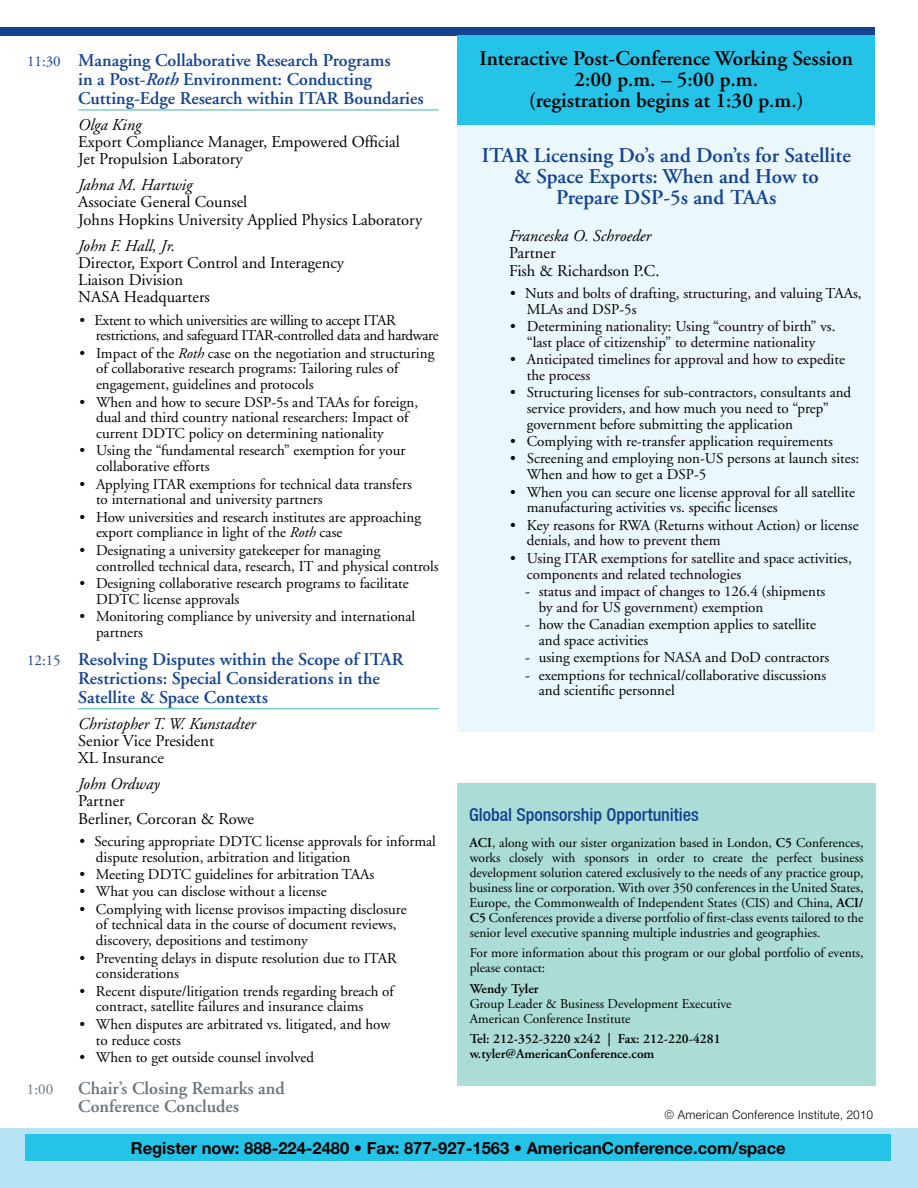
<style>
.page{position:relative;width:918px;height:1188px;background:#fff}
.page>*{position:absolute;margin:0;border:0;box-sizing:border-box;transform-origin:0 0}
.t1{font:600 21px/21px "Adobe Garamond";color:#000;text-align:center}
.t2{font:600 21px/21px "Adobe Garamond";color:#144391;text-align:center}
.t3{font:600 18px/18.8px "Adobe Garamond";color:#144391}
.t4{font:600 18px/18.8px "Adobe Garamond";color:#6a737b}
.t5{font:500 condensed 18px "Helvetica Neue";color:#144391}
.t6{font:16.5px/17.2px "Adobe Garamond";color:#000}
.t7{font:italic 16.5px "Adobe Garamond";color:#000}
.t8{font:700 16.5px "Helvetica Neue";color:#000}
.t9{font:15px/15.8px "Adobe Garamond";color:#000}
.t10{font:15px/15.8px "Adobe Garamond";letter-spacing:-.02em;color:#000}
.t11{font:15px "Adobe Garamond";color:#6a737b}
.t12{font:13.5px/15px "Adobe Garamond";color:#000}
.t13{font:600 13.5px/15px "Adobe Garamond";color:#000}
.t14{font:300 12px "Helvetica";color:#000}
.s1{font-weight:400;font-size:15px}
.s2{font-style:italic}
.s3{font-weight:600}
</style>
<div class="page">
<div style="left:457px;top:124px;width:418px;height:607px;background:#eaf7fc"></div>
<div style="left:457px;top:783px;width:419px;height:302px;background:#abdcd6"></div>
<div style="left:1px;top:1129px;width:917px;height:59px;background:#b7e4f4"></div>
<div style="left:26px;top:1134px;width:865px;height:27px;background:#25c3e8"></div>
<hr style="left:78px;top:109px;width:361px;height:2px;background:#4fc1b4">
<hr style="left:78px;top:708px;width:361px;height:1px;background:#4fc1b4">
<div style="left:0;top:27px;width:875px;height:8px;background:#144391"></div>
<div style="left:457px;top:35px;width:418px;height:90px;background:#25c3e8"></div>
<h1 class="t1" style="left:480px;top:48px;width:375px">Interactive Post-Conference Working Session<br>2:00 p.m. – 5:00 p.m.<br>(registration begins at 1:30 p.m.)</h1>
<h1 class="t2" style="left:482px;top:145px;width:371px">ITAR Licensing Do’s and Don’ts for Satellite &amp; Space Exports: When and How to<br>Prepare DSP-5s and TAAs</h1>
<p class="t7" style="left:509px;top:227px;width:144px">Franceska O. Schroeder</p>
<p class="t6" style="left:509px;top:245px;width:152px">Partner<br>Fish &amp; Richardson P.C.</p>
<p class="t9" style="left:527px;top:286px;width:336px;text-indent:-17px">• Nuts and bolts of drafting, structuring, and valuing TAAs,<br>MLAs and DSP-5s</p>
<p class="t9" style="left:510px;top:319px;width:327px;text-align:center">• Determining nationality: Using “country of birth” vs. “last place of citizenship” to determine nationality</p>
<p class="t9" style="left:527px;top:352px;width:320px;text-indent:-16px">• Anticipated timelines for approval and how to expedite the process</p>
<p class="t9" style="left:527px;top:385px;width:326px;text-indent:-17px">• Structuring licenses for sub-contractors, consultants and service providers, and how much you need to “prep” government before submitting the application</p>
<p class="t9" style="left:510px;top:434px;width:324px">• Complying with re-transfer application requirements</p>
<p class="t9" style="left:527px;top:451px;width:334px;text-indent:-17px">• Screening and employing non-US persons at launch sites:<br>When and how to get a DSP-5</p>
<p class="t9" style="left:527px;top:484px;width:330px;text-indent:-17px">• When you can secure one license approval for all satellite manufacturing activities vs. specific licenses</p>
<p class="t9" style="left:527px;top:517px;width:333px;text-indent:-17px">• Key reasons for RWA (Returns without Action) or license denials, and how to prevent them</p>
<p class="t9" style="left:527px;top:551px;width:327px;text-indent:-17px">• Using ITAR exemptions for satellite and space activities, components and related technologies</p>
<p class="t9" style="left:539px;top:584px;width:288px;text-indent:-14px">- status and impact of changes to 126.4 (shipments by and for US government) exemption</p>
<p class="t9" style="left:539px;top:617px;width:279px;text-indent:-13px">- how the Canadian exemption applies to satellite and space activities</p>
<p class="t9" style="left:525px;top:650px;width:306px">- using exemptions for NASA and DoD contractors</p>
<p class="t9" style="left:539px;top:667px;width:289px;text-indent:-14px">- exemptions for technical/collaborative discussions and scientific personnel</p>
<p class="t3" style="left:78px;top:52px;width:347px;text-indent:-51px"><span class="s1">11:30</span> Managing Collaborative Research Programs<br>in a Post-<span class="s2">Roth</span> Environment: Conducting<br>Cutting-Edge Research within ITAR Boundaries</p>
<p class="t7" style="left:78px;top:116px;width:65px">Olga King</p>
<p class="t6" style="left:78px;top:134px;width:323px">Export Compliance Manager, Empowered Official<br>Jet Propulsion Laboratory</p>
<p class="t7" style="left:78px;top:176px;width:116px">Jahna M. Hartwig</p>
<p class="t6" style="left:78px;top:194px;width:345px">Associate General Counsel<br>Johns Hopkins University Applied Physics Laboratory</p>
<p class="t7" style="left:78px;top:237px;width:98px">John F. Hall, Jr.</p>
<p class="t6" style="left:78px;top:254px;width:267px">Director, Export Control and Interagency<br>Liaison Division<br>NASA Headquarters</p>
<p class="t10" style="left:96px;top:312px;width:344px;text-indent:-16px">• Extent to which universities are willing to accept ITAR restrictions, and safeguard ITAR-controlled data and hardware</p>
<p class="t9" style="left:96px;top:346px;width:340px;text-indent:-17px">• Impact of the <span class="s2">Roth</span> case on the negotiation and structuring of collaborative research programs: Tailoring rules of engagement, guidelines and protocols</p>
<p class="t9" style="left:96px;top:394px;width:324px;text-indent:-16px">• When and how to secure DSP-5s and TAAs for foreign, dual and third country national researchers: Impact of current DDTC policy on determining nationality</p>
<p class="t9" style="left:96px;top:443px;width:311px;text-indent:-17px">• Using the “fundamental research” exemption for your collaborative efforts</p>
<p class="t9" style="left:96px;top:476px;width:317px;text-indent:-17px">• Applying ITAR exemptions for technical data transfers to international and university partners</p>
<p class="t9" style="left:96px;top:509px;width:326px;text-indent:-17px">• How universities and research institutes are approaching export compliance in light of the <span class="s2">Roth</span> case</p>
<p class="t9" style="left:96px;top:543px;width:344px;text-indent:-17px">• Designating a university gatekeeper for managing controlled technical data, research, IT and physical controls</p>
<p class="t9" style="left:96px;top:576px;width:314px;text-indent:-17px">• Designing collaborative research programs to facilitate<br>DDTC license approvals</p>
<p class="t9" style="left:96px;top:609px;width:321px;text-indent:-17px">• Monitoring compliance by university and international partners</p>
<p class="t3" style="left:78px;top:651px;width:327px;text-indent:-51px"><span class="s1">12:15</span> Resolving Disputes within the Scope of ITAR<br>Restrictions: Special Considerations in the<br>Satellite &amp; Space Contexts</p>
<p class="t7" style="left:78px;top:715px;width:179px">Christopher T. W. Kunstadter</p>
<p class="t6" style="left:78px;top:733px;width:137px">Senior Vice President<br>XL Insurance</p>
<p class="t7" style="left:78px;top:775px;width:83px">John Ordway</p>
<p class="t6" style="left:78px;top:793px;width:177px">Partner<br>Berliner, Corcoran &amp; Rowe</p>
<p class="t9" style="left:96px;top:834px;width:341px;text-indent:-17px">• Securing appropriate DDTC license approvals for informal dispute resolution, arbitration and litigation</p>
<p class="t9" style="left:79px;top:867px;width:296px">• Meeting DDTC guidelines for arbitration TAAs</p>
<p class="t9" style="left:79px;top:884px;width:249px">• What you can disclose without a license</p>
<p class="t9" style="left:96px;top:901px;width:312px;text-indent:-17px">• Complying with license provisos impacting disclosure of technical data in the course of document reviews, discovery, depositions and testimony</p>
<p class="t9" style="left:96px;top:950px;width:302px;text-indent:-17px">• Preventing delays in dispute resolution due to ITAR considerations</p>
<p class="t9" style="left:96px;top:983px;width:299px;text-indent:-17px">• Recent dispute/litigation trends regarding breach of contract, satellite failures and insurance claims</p>
<p class="t9" style="left:96px;top:1017px;width:296px;text-indent:-17px">• When disputes are arbitrated vs. litigated, and how to reduce costs</p>
<p class="t9" style="left:79px;top:1050px;width:236px">• When to get outside counsel involved</p>
<p class="t11" style="left:27px;top:1081px;width:28px">1:00</p>
<p class="t4" style="left:78px;top:1079px;width:208px">Chair’s Closing Remarks and<br>Conference Concludes</p>
<p class="t5" style="left:469px;top:804px;width:231px">Global Sponsorship Opportunities</p>
<p class="t12" style="left:470px;top:836px;width:396px;text-align:justify"><span class="s3">ACI</span>, along with our sister organization based in London, <span class="s3">C5</span> Conferences, works closely with sponsors in order to create the perfect business development solution catered exclusively to the needs of any practice group, business line or corporation. With over 350 conferences in the United States, Europe, the Commonwealth of Independent States (CIS) and China, <span class="s3">ACI/ C5</span> Conferences provide a diverse portfolio of first-class events tailored to the senior level executive spanning multiple industries and geographies.</p>
<p class="t12" style="left:470px;top:946px;width:395px">For more information about this program or our global portfolio of events, please contact:</p>
<p class="t13" style="left:470px;top:981px;width:70px">Wendy Tyler</p>
<p class="t12" style="left:470px;top:996px;width:263px">Group Leader &amp; Business Development Executive<br>American Conference Institute</p>
<p class="t13" style="left:470px;top:1032px;width:252px">Tel: 212-352-3220 x242 | Fax: 212-220-4281 w.tyler@AmericanConference.com</p>
<p class="t14" style="left:664px;top:1108px;width:210px">© American Conference Institute, 2010</p>
<p class="t8" style="left:131px;top:1138px;width:656px">Register now: 888-224-2480 • Fax: 877-927-1563 • AmericanConference.com/space</p>
</div>
